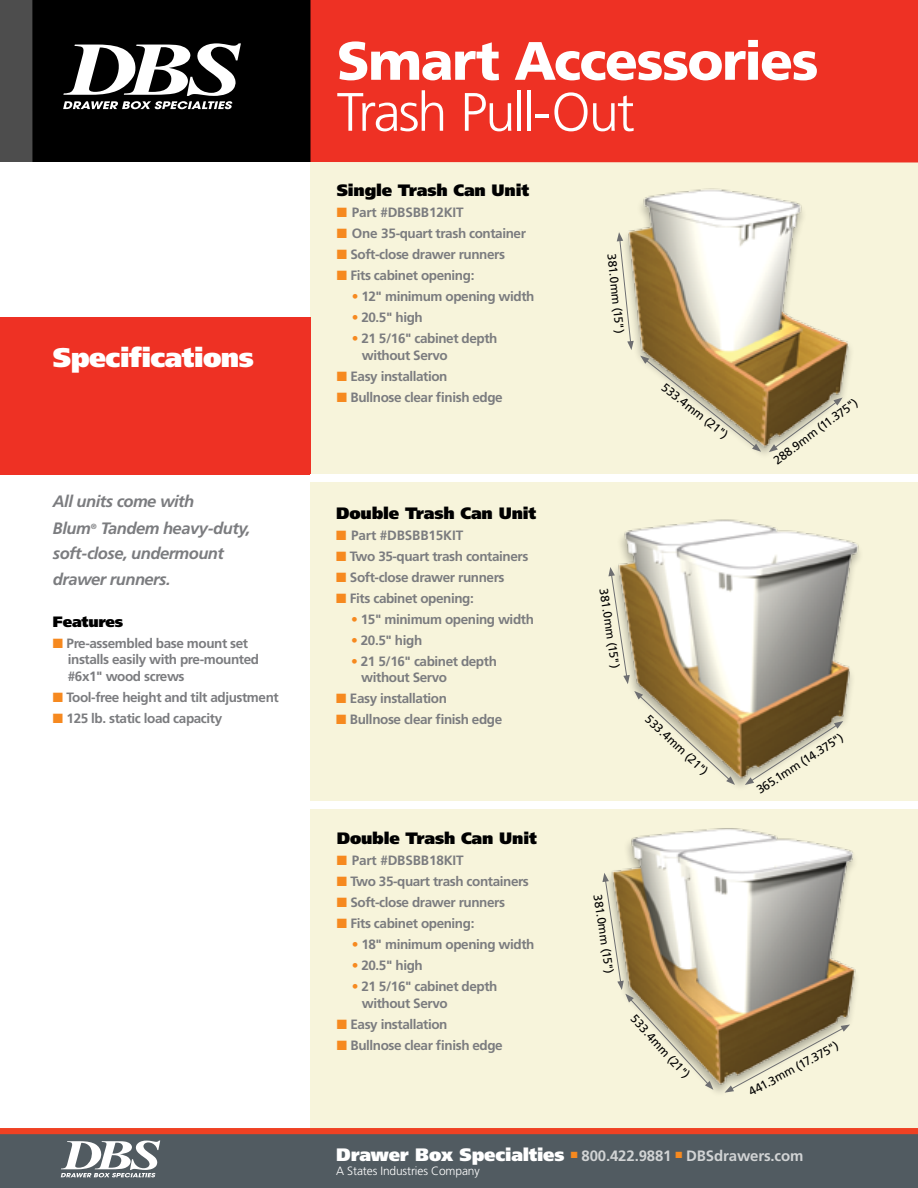
<style>
.page{position:relative;width:918px;height:1188px;background:#fff}
.page>*{position:absolute;margin:0;border:0;box-sizing:border-box;transform-origin:0 0}
.t1{font:900 54px "Frutiger";letter-spacing:-.03em;color:#fff}
.t2{font:300 54px "Frutiger";letter-spacing:-.04em;color:#fff}
.t3{font:900 27px "Frutiger";letter-spacing:-.02em;color:#fff}
.t4{font:italic 700 16.5px/27px "Frutiger";letter-spacing:-.03em;color:#7b7c7f}
.t5{font:900 16.5px "Frutiger";letter-spacing:-.01em;color:#000}
.t6{font:700 15px "Frutiger";letter-spacing:-.01em;color:#d1d3d4}
.t7{font:900 15px "Frutiger";letter-spacing:-.01em;color:#000}
.t8{font:700 13.5px/16.5px "Frutiger";letter-spacing:-.03em;color:#7b7c7f}
.t9{font:700 13.5px "Frutiger";letter-spacing:-.01em;color:#7b7c7f}
.t10{font:12px "Frutiger";color:#000}
.t11{font:300 12px "Frutiger";letter-spacing:-.01em;color:#fff}
.s1{color:#f6891f}
.s2{font-weight:900;font-size:18px;color:#fff}
</style>
<div class="page">
<div style="left:310px;top:162px;width:608px;height:1026px;background:#f7f4db"></div>
<div style="left:0;top:317px;width:310px;height:157px;background:#ee3124"></div>
<div style="left:32px;top:0;width:282px;height:162px;background:#000"></div>
<div style="left:310px;top:0;width:608px;height:162px;background:#ee3124"></div>
<div style="left:0;top:1134px;width:918px;height:54px;background:#515b61"></div>
<div style="left:0;top:0;width:33px;height:162px;background:#4d4d4d"></div>
<svg style="left:63px;top:43px;width:178px;height:66px"></svg>
<div style="left:0;top:1128px;width:918px;height:6px;background:#ef4123"></div>
<svg style="left:61px;top:1141px;width:99px;height:36px"></svg>
<div style="left:310px;top:474px;width:608px;height:8px;background:#fff"></div>
<div style="left:303px;top:801px;width:615px;height:8px;background:#fff"></div>
<img style="left:616px;top:188px;width:235px;height:261px">
<img style="left:618px;top:519px;width:242px;height:268px">
<img style="left:611px;top:828px;width:245px;height:261px">
<svg style="left:640px;top:356px;width:121px;height:96px"></svg>
<svg style="left:634px;top:691px;width:101px;height:94px"></svg>
<svg style="left:769px;top:398px;width:74px;height:54px"></svg>
<svg style="left:745px;top:721px;width:98px;height:64px"></svg>
<svg style="left:725px;top:1025px;width:125px;height:68px"></svg>
<svg style="left:617px;top:232px;width:17px;height:118px"></svg>
<svg style="left:608px;top:567px;width:22px;height:117px"></svg>
<svg style="left:602px;top:873px;width:111px;height:217px"></svg>
<h2 class="t3" style="left:53px;top:341px;width:203px">Specifications</h2>
<p class="t4" style="left:53px;top:487px;width:199px">All units come with<br>Blum<sup>®</sup> Tandem heavy-duty,</p>
<p class="t4" style="left:53px;top:541px;width:173px;line-height:25.5px">soft-close, undermount drawer runners.</p>
<p class="t7" style="left:53px;top:612px;width:72px">Features</p>
<p class="t8" style="left:68px;top:635px;width:193px;text-indent:-15px"><span class="s1">■</span> Pre-assembled base mount set installs easily with pre-mounted #6x1" wood screws</p>
<p class="t8" style="left:53px;top:689px;width:227px"><span class="s1">■</span> Tool-free height and tilt adjustment</p>
<p class="t8" style="left:53px;top:710px;width:171px"><span class="s1">■</span> 125 lb. static load capacity</p>
<h1 class="t1" style="left:337px;top:28px;width:483px">Smart Accessories</h1>
<h1 class="t2" style="left:337px;top:82px;width:300px">Trash Pull-Out</h1>
<p class="t5" style="left:337px;top:180px;width:194px">Single Trash Can Unit</p>
<p class="t9" style="left:337px;top:204px;width:129px"><span class="s1">■</span> Part #DBSBB12KIT</p>
<p class="t8" style="left:337px;top:225px;width:191px"><span class="s1">■</span> One 35-quart trash container</p>
<p class="t8" style="left:337px;top:246px;width:170px"><span class="s1">■</span> Soft-close drawer runners</p>
<p class="t8" style="left:337px;top:267px;width:139px"><span class="s1">■</span> Fits cabinet opening:</p>
<p class="t8" style="left:352px;top:288px;width:184px"><span class="s1">•</span> 12" minimum opening width</p>
<p class="t8" style="left:352px;top:309px;width:73px"><span class="s1">•</span> 20.5" high</p>
<p class="t8" style="left:362px;top:330px;width:137px;text-indent:-10px"><span class="s1">•</span> 21 5/16" cabinet depth without Servo</p>
<p class="t8" style="left:337px;top:368px;width:112px"><span class="s1">■</span> Easy installation</p>
<p class="t8" style="left:337px;top:389px;width:168px"><span class="s1">■</span> Bullnose clear finish edge</p>
<p class="t5" style="left:336px;top:503px;width:201px">Double Trash Can Unit</p>
<p class="t9" style="left:336px;top:527px;width:129px"><span class="s1">■</span> Part #DBSBB15KIT</p>
<p class="t8" style="left:336px;top:547px;width:194px"><span class="s1">■</span> Two 35-quart trash containers</p>
<p class="t8" style="left:336px;top:569px;width:170px"><span class="s1">■</span> Soft-close drawer runners</p>
<p class="t8" style="left:336px;top:590px;width:139px"><span class="s1">■</span> Fits cabinet opening:</p>
<p class="t8" style="left:351px;top:611px;width:184px"><span class="s1">•</span> 15" minimum opening width</p>
<p class="t8" style="left:351px;top:632px;width:73px"><span class="s1">•</span> 20.5" high</p>
<p class="t8" style="left:361px;top:653px;width:137px;text-indent:-10px"><span class="s1">•</span> 21 5/16" cabinet depth without Servo</p>
<p class="t8" style="left:336px;top:690px;width:112px"><span class="s1">■</span> Easy installation</p>
<p class="t8" style="left:336px;top:711px;width:168px"><span class="s1">■</span> Bullnose clear finish edge</p>
<p class="t5" style="left:337px;top:828px;width:201px">Double Trash Can Unit</p>
<p class="t9" style="left:337px;top:853px;width:129px"><span class="s1">■</span> Part #DBSBB18KIT</p>
<p class="t8" style="left:337px;top:873px;width:194px"><span class="s1">■</span> Two 35-quart trash containers</p>
<p class="t8" style="left:337px;top:894px;width:170px"><span class="s1">■</span> Soft-close drawer runners</p>
<p class="t8" style="left:337px;top:915px;width:139px"><span class="s1">■</span> Fits cabinet opening:</p>
<p class="t8" style="left:352px;top:936px;width:184px"><span class="s1">•</span> 18" minimum opening width</p>
<p class="t8" style="left:352px;top:957px;width:73px"><span class="s1">•</span> 20.5" high</p>
<p class="t8" style="left:362px;top:978px;width:137px;text-indent:-10px"><span class="s1">•</span> 21 5/16" cabinet depth without Servo</p>
<p class="t8" style="left:337px;top:1016px;width:112px"><span class="s1">■</span> Easy installation</p>
<p class="t8" style="left:337px;top:1037px;width:168px"><span class="s1">■</span> Bullnose clear finish edge</p>
<p class="t10" style="left:619px;top:253px;width:82px;rotate:84deg">381.0mm (15")</p>
<p class="t10" style="left:667px;top:380px;width:83px;rotate:38deg">533.4mm (21")</p>
<p class="t10" style="left:771px;top:455px;width:103px;rotate:-36deg">288.9mm (11.375")</p>
<p class="t10" style="left:610px;top:588px;width:82px;rotate:81deg">381.0mm (15")</p>
<p class="t10" style="left:652px;top:712px;width:83px;rotate:43deg">533.4mm (21")</p>
<p class="t10" style="left:754px;top:785px;width:102px;rotate:-33deg">365.1mm (14.375")</p>
<p class="t10" style="left:604px;top:893px;width:82px;rotate:81deg">381.0mm (15")</p>
<p class="t10" style="left:639px;top:1012px;width:83px;rotate:48deg">533.4mm (21")</p>
<p class="t10" style="left:746px;top:1087px;width:102px;rotate:-29deg">441.3mm (17.375")</p>
<p class="t6" style="left:336px;top:1147px;width:469px"><span class="s2">Drawer Box Specialties</span> <sup>■</sup> 800.422.9881 <sup>■</sup> DBSdrawers.com</p>
<p class="t11" style="left:336px;top:1164px;width:145px">A States Industries Company</p>
</div>
